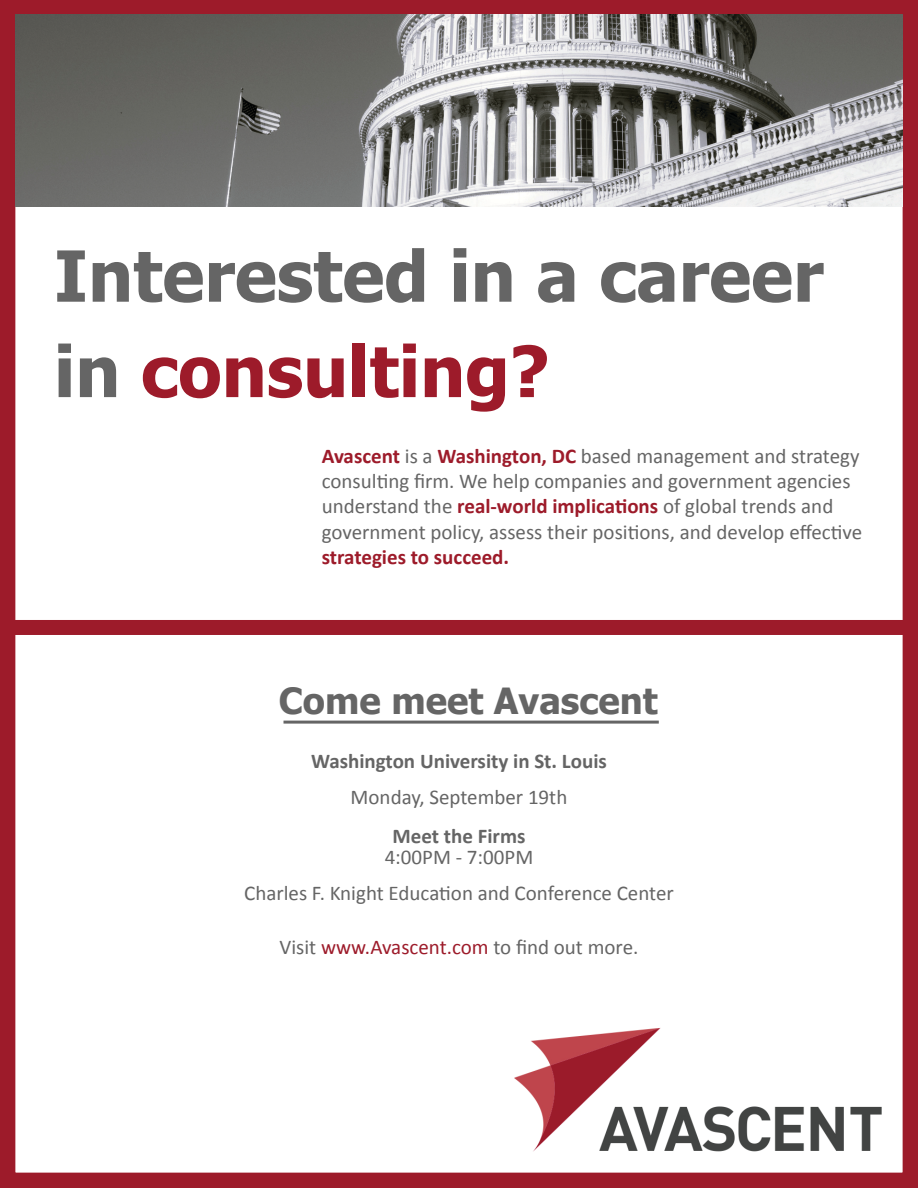
<style>
.page{position:relative;width:918px;height:1188px;background:#fff}
.page>*{position:absolute;margin:0;border:0;box-sizing:border-box;transform-origin:0 0}
.t1{font:700 70.5px/95.4px "Tahoma";color:#656565}
.t2{font:700 36px "Tahoma";color:#656565}
.t3{font:21px/25.2px "Calibri";color:#656565}
.t4{font:700 21px "Calibri";color:#656565}
.s1{color:#9d1b2a}
.s2{font-weight:700;color:#9d1b2a}
</style>
<div class="page">
<div style="left:0;top:0;width:918px;height:1188px;border:16px solid #9d1b2a"></div>
<img style="left:15px;top:14px;width:888px;height:193px">
<div style="left:15px;top:620px;width:888px;height:15px;background:#9d1b2a"></div>
<img style="left:514px;top:1028px;width:368px;height:123px">
<hr style="left:284px;top:721px;width:375px;height:3px;background:#656565">
<p class="t1" style="left:54px;top:224px;width:771px">Interested in a career in <span class="s1">consulting?</span></p>
<p class="t3" style="left:322px;top:442px;width:542px"><span class="s2">Avascent</span> is a <span class="s2">Washington, DC</span> based management and strategy consulting firm. We help companies and government agencies understand the <span class="s2">real-world implications</span> of global trends and government policy, assess their positions, and develop effective <span class="s2">strategies to succeed.</span></p>
<p class="t2" style="left:279px;top:675px;width:381px">Come meet Avascent</p>
<p class="t4" style="left:311px;top:748px;width:297px">Washington University in St. Louis</p>
<p class="t3" style="left:351px;top:783px;width:218px">Monday, September 19th</p>
<p class="t4" style="left:393px;top:823px;width:134px">Meet the Firms</p>
<p class="t3" style="left:385px;top:843px;width:150px">4:00PM - 7:00PM</p>
<p class="t3" style="left:244px;top:879px;width:431px">Charles F. Knight Education and Conference Center</p>
<p class="t3" style="left:280px;top:933px;width:360px">Visit <span class="s1">www.Avascent.com</span> to find out more.</p>
</div>
